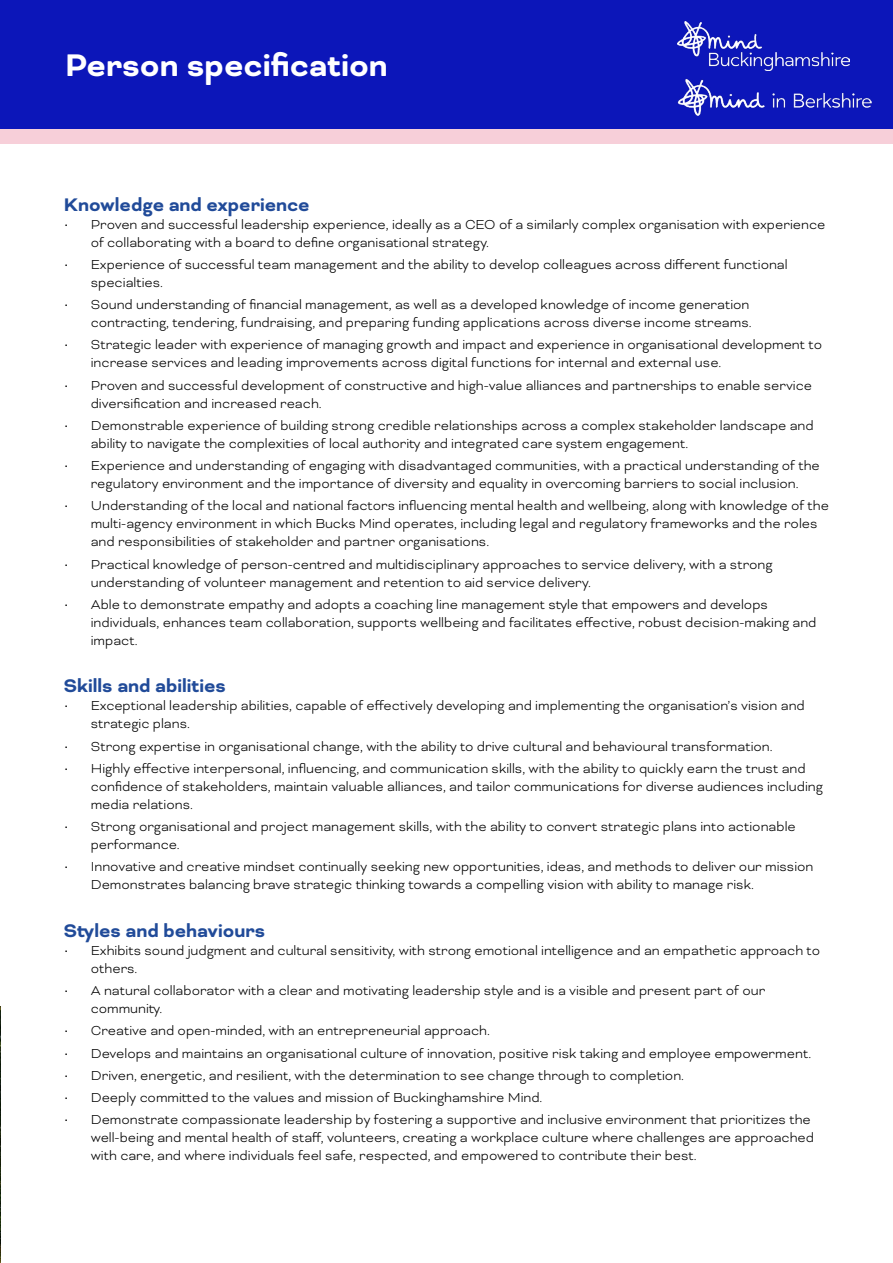
<style>
.page{position:relative;width:893px;height:1263px;background:#fff}
.page>*{position:absolute;margin:0;border:0;box-sizing:border-box;transform-origin:0 0}
.t1{font:700 36px "Bicyclette";color:#fff}
.t2{font:700 21px "Bicyclette";color:#214b99}
.t3{font:300 15px/18px "Bicyclette";color:#000}
</style>
<div class="page">
<div style="left:0;top:15px;width:893px;height:129px;background:#f7cfd9"></div>
<div style="left:0;top:0;width:893px;height:129px;background:#0c16b9"></div>
<img style="left:678px;top:22px;width:171px;height:48px">
<img style="left:678px;top:79px;width:193px;height:36px">
<img style="left:0;top:1006px;width:1px;height:257px">
<h1 class="t1" style="left:65px;top:44px;width:324px">Person specification</h1>
<h2 class="t2" style="left:64px;top:192px;width:247px">Knowledge and experience</h2>
<p class="t3" style="left:91px;top:215px;width:736px;text-indent:-27px">• Proven and successful leadership experience, ideally as a CEO of a similarly complex organisation with experience of collaborating with a board to define organisational strategy.</p>
<p class="t3" style="left:91px;top:255px;width:698px;text-indent:-27px">• Experience of successful team management and the ability to develop colleagues across different functional specialties.</p>
<p class="t3" style="left:64px;top:295px;width:689px;text-align:right">• Sound understanding of financial management, as well as a developed knowledge of income generation contracting, tendering, fundraising, and preparing funding applications across diverse income streams.</p>
<p class="t3" style="left:91px;top:336px;width:733px;text-indent:-27px">• Strategic leader with experience of managing growth and impact and experience in organisational development to increase services and leading improvements across digital functions for internal and external use.</p>
<p class="t3" style="left:91px;top:376px;width:723px;text-indent:-27px">• Proven and successful development of constructive and high-value alliances and partnerships to enable service diversification and increased reach.</p>
<p class="t3" style="left:91px;top:416px;width:724px;text-indent:-27px">• Demonstrable experience of building strong credible relationships across a complex stakeholder landscape and ability to navigate the complexities of local authority and integrated care system engagement.</p>
<p class="t3" style="left:64px;top:456px;width:757px;text-align:center">• Experience and understanding of engaging with disadvantaged communities, with a practical understanding of the regulatory environment and the importance of diversity and equality in overcoming barriers to social inclusion.</p>
<p class="t3" style="left:91px;top:497px;width:740px;text-indent:-27px">• Understanding of the local and national factors influencing mental health and wellbeing, along with knowledge of the multi-agency environment in which Bucks Mind operates, including legal and regulatory frameworks and the roles and responsibilities of stakeholder and partner organisations.</p>
<p class="t3" style="left:91px;top:555px;width:683px;text-indent:-27px">• Practical knowledge of person-centred and multidisciplinary approaches to service delivery, with a strong understanding of volunteer management and retention to aid service delivery.</p>
<p class="t3" style="left:91px;top:595px;width:727px;text-indent:-27px">• Able to demonstrate empathy and adopts a coaching line management style that empowers and develops individuals, enhances team collaboration, supports wellbeing and facilitates effective, robust decision-making and impact.</p>
<h2 class="t2" style="left:64px;top:674px;width:164px">Skills and abilities</h2>
<p class="t3" style="left:91px;top:697px;width:715px;text-indent:-27px">• Exceptional leadership abilities, capable of effectively developing and implementing the organisation’s vision and strategic plans.</p>
<p class="t3" style="left:64px;top:737px;width:710px">• Strong expertise in organisational change, with the ability to drive cultural and behavioural transformation.</p>
<p class="t3" style="left:91px;top:759px;width:734px;text-indent:-27px">• Highly effective interpersonal, influencing, and communication skills, with the ability to quickly earn the trust and confidence of stakeholders, maintain valuable alliances, and tailor communications for diverse audiences including media relations.</p>
<p class="t3" style="left:91px;top:817px;width:706px;text-indent:-27px">• Strong organisational and project management skills, with the ability to convert strategic plans into actionable performance.</p>
<p class="t3" style="left:91px;top:858px;width:724px;text-indent:-27px">• Innovative and creative mindset continually seeking new opportunities, ideas, and methods to deliver our mission<br>Demonstrates balancing brave strategic thinking towards a compelling vision with ability to manage risk.</p>
<h2 class="t2" style="left:64px;top:918px;width:203px">Styles and behaviours</h2>
<p class="t3" style="left:91px;top:941px;width:731px;text-indent:-27px">• Exhibits sound judgment and cultural sensitivity, with strong emotional intelligence and an empathetic approach to others.</p>
<p class="t3" style="left:91px;top:981px;width:676px;text-indent:-27px">• A natural collaborator with a clear and motivating leadership style and is a visible and present part of our community.</p>
<p class="t3" style="left:64px;top:1022px;width:428px">• Creative and open-minded, with an entrepreneurial approach.</p>
<p class="t3" style="left:64px;top:1044px;width:749px">• Develops and maintains an organisational culture of innovation, positive risk taking and employee empowerment.</p>
<p class="t3" style="left:64px;top:1066px;width:622px">• Driven, energetic, and resilient, with the determination to see change through to completion.</p>
<p class="t3" style="left:64px;top:1088px;width:480px">• Deeply committed to the values and mission of Buckinghamshire Mind.</p>
<p class="t3" style="left:91px;top:1111px;width:725px;text-indent:-27px">• Demonstrate compassionate leadership by fostering a supportive and inclusive environment that prioritizes the well-being and mental health of staff, volunteers, creating a workplace culture where challenges are approached with care, and where individuals feel safe, respected, and empowered to contribute their best.</p>
</div>
